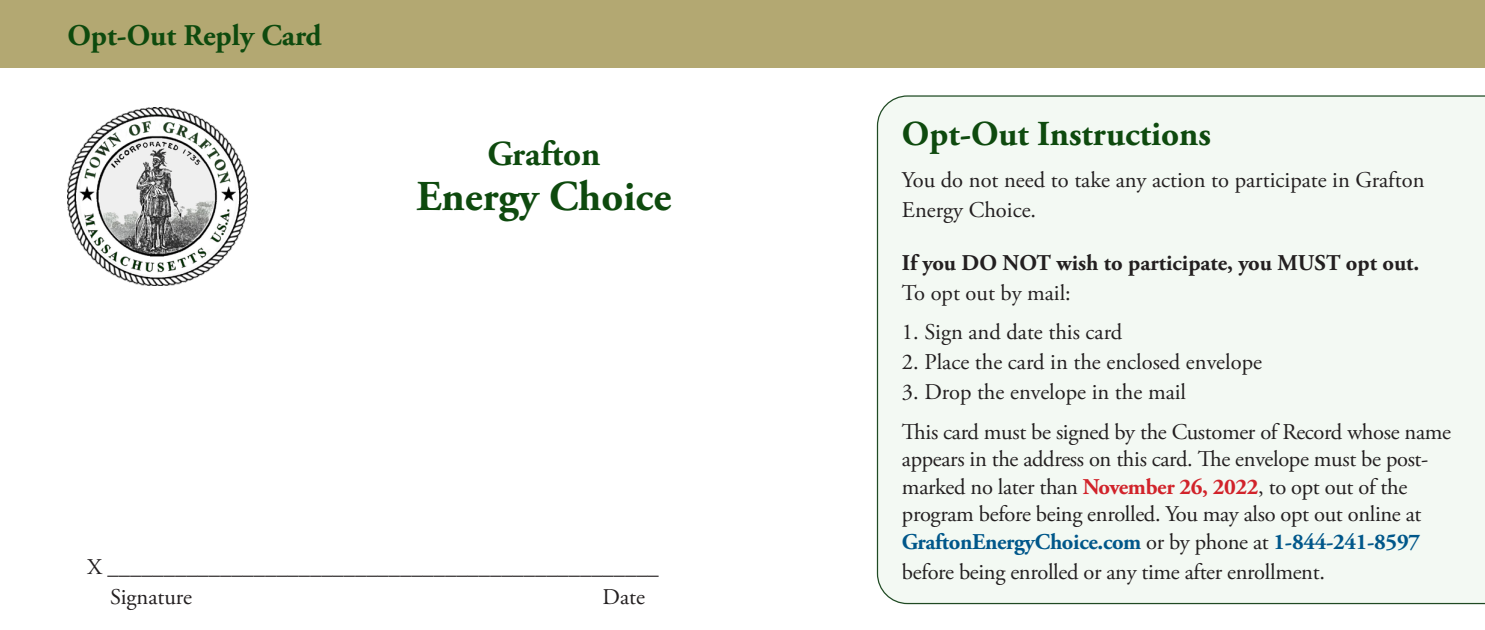
<style>
.page{position:relative;width:1485px;height:630px;background:#fff}
.page>*{position:absolute;margin:0;border:0;box-sizing:border-box;transform-origin:0 0}
.t1{font:700 42.5px "Adobe Garamond Pro";color:#0e4a0e}
.copy{font:700 35px "Adobe Garamond Pro";color:#0e4a0e}
.t2{font:700 30px "Adobe Garamond Pro";color:#0e4a0e}
.copy-2{font:22.5px/27.5px "Adobe Garamond Pro";letter-spacing:-.015em;color:#231f20}
.copy-3{font:700 22.5px/30px "Adobe Garamond Pro";color:#231f20}
.s1{font-weight:400}
.s2{font-weight:700;color:#d1232a}
.s3{font-weight:700;color:#00578a}
</style>
<div class="page">
<div style="left:877px;top:95px;width:608px;height:509px;background:#f3f9f3"></div>
<div style="left:0;top:0;width:1485px;height:68px;background:#b3a872"></div>
<img style="left:68px;top:108px;width:180px;height:178px">
<p class="t2" style="left:68px;top:18px;width:256px">Opt-Out Reply Card</p>
<p class="copy" style="left:487px;top:134px;width:114px">Grafton</p>
<p class="t1" style="left:417px;top:172px;width:256px">Energy Choice</p>
<p class="copy" style="left:902px;top:113px;width:310px">Opt-Out Instructions</p>
<p class="copy-2" style="left:902px;top:166px;width:524px;line-height:30px">You do not need to take any action to participate in Grafton<br>Energy Choice.</p>
<p class="copy-3" style="left:902px;top:248px;width:519px">If you DO NOT wish to participate, you MUST opt out.<br><span class="s1">To opt out by mail:</span></p>
<p class="copy-2" style="left:902px;top:319px;width:222px">1. Sign and date this card</p>
<p class="copy-2" style="left:902px;top:349px;width:361px">2. Place the card in the enclosed envelope</p>
<p class="copy-2" style="left:902px;top:379px;width:286px">3. Drop the envelope in the mail</p>
<p class="copy-2" style="left:902px;top:419px;width:551px">This card must be signed by the Customer of Record whose name appears in the address on this card. The envelope must be post&shy;marked no later than <span class="s2">November 26, 2022</span>, to opt out of the program before being enrolled. You may also opt out online at <span class="s3">GraftonEnergyChoice.com</span> or by phone at <span class="s3">1-844-241-8597</span></p>
<p class="copy-2" style="left:88px;top:554px;width:573px">X _________________________________________________</p>
<p class="copy-2" style="left:902px;top:559px;width:424px">before being enrolled or any time after enrollment.</p>
<p class="copy-2" style="left:110px;top:584px;width:84px">Signature</p>
<p class="copy-2" style="left:603px;top:584px;width:44px">Date</p>
</div>
